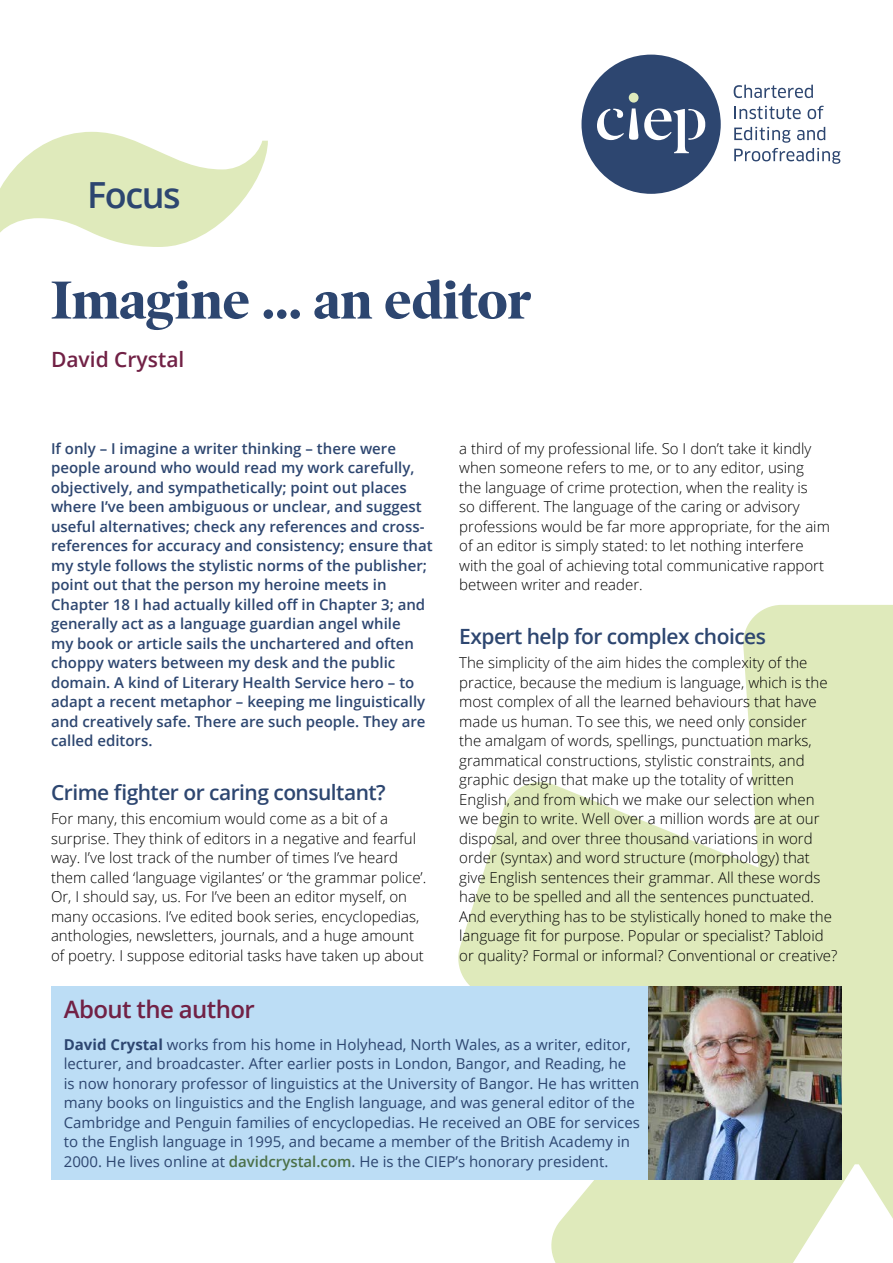
<style>
.page{position:relative;width:893px;height:1263px;background:#fff}
.page>*{position:absolute;margin:0;border:0;box-sizing:border-box;transform-origin:0 0}
.t1{font:700 54px "Poynter OS Disp";color:#2d4670}
.t2{font:600 36px "Open Sans";letter-spacing:-.04em;color:#2d4670}
.t3{font:600 24px "Open Sans";letter-spacing:-.025em;color:#712145}
.t4{font:600 21px "Open Sans";letter-spacing:-.025em;color:#2d4670}
.t5{font:600 21px "Open Sans";color:#712145}
.t6{font:300 15px/19.5px "Open Sans";color:#000}
.t7{font:600 15px/19.5px "Open Sans";color:#2d4670}
.t8{font:15px/19.5px "Open Sans";color:#2d4670}
.s1{font-weight:700}
.s2{font-weight:600;color:#4b7048}
</style>
<div class="page">
<svg style="left:458px;top:605px;width:435px;height:658px;fill:#dfeabb"></svg>
<svg style="left:734px;top:85px;width:79px;height:13px"></svg>
<svg style="left:734px;top:106px;width:67px;height:13px"></svg>
<svg style="left:808px;top:106px;width:16px;height:13px"></svg>
<svg style="left:734px;top:127px;width:106px;height:37px"></svg>
<div style="left:581px;top:55px;width:140px;height:139px;background:#2d4670;border-radius:50%"></div>
<div style="left:629px;top:93px;width:9px;height:10px;background:#deeabc;border-radius:50%"></div>
<svg style="left:597px;top:108px;width:108px;height:45px"></svg>
<svg style="left:0;top:132px;width:268px;height:115px"></svg>
<div style="left:51px;top:986px;width:791px;height:194px;background:#bcddf5"></div>
<img style="left:649px;top:986px;width:193px;height:194px">
<h2 class="t2" style="left:87px;top:171px;width:95px">Focus</h2>
<h1 class="t1" style="left:51px;top:269px;width:482px">Imagine … an editor</h1>
<h3 class="t5" style="left:51px;top:345px;width:135px">David Crystal</h3>
<p class="t7" style="left:51px;top:438px;width:383px">If only – I imagine a writer thinking – there were people around who would read my work carefully, objectively, and sympathetically; point out places where I’ve been ambiguous or unclear, and suggest useful alternatives; check any references and cross&shy;references for accuracy and consistency; ensure that my style follows the stylistic norms of the publisher; point out that the person my heroine meets in Chapter 18 I had actually killed off in Chapter 3; and generally act as a language guardian angel while<br>my book or article sails the unchartered and often choppy waters between my desk and the public domain. A kind of Literary Health Service hero – to adapt a recent metaphor – keeping me linguistically and creatively safe. There are such people. They are called editors.</p>
<h3 class="t4" style="left:51px;top:778px;width:336px">Crime fighter or caring consultant?</h3>
<p class="t6" style="left:51px;top:809px;width:377px">For many, this encomium would come as a bit of a surprise. They think of editors in a negative and fearful way. I’ve lost track of the number of times I’ve heard them called ‘language vigilantes’ or ‘the grammar police’.<br>Or, I should say, us. For I’ve been an editor myself, on many occasions. I’ve edited book series, encyclopedias, anthologies, newsletters, journals, and a huge amount of poetry. I suppose editorial tasks have taken up about</p>
<p class="t6" style="left:459px;top:438px;width:372px">a third of my professional life. So I don’t take it kindly when someone refers to me, or to any editor, using<br>the language of crime protection, when the reality is<br>so different. The language of the caring or advisory professions would be far more appropriate, for the aim of an editor is simply stated: to let nothing interfere with the goal of achieving total communicative rapport between writer and reader.</p>
<h3 class="t4" style="left:459px;top:622px;width:308px">Expert help for complex choices</h3>
<p class="t6" style="left:459px;top:653px;width:380px">The simplicity of the aim hides the complexity of the practice, because the medium is language, which is the most complex of all the learned behaviours that have made us human. To see this, we need only consider<br>the amalgam of words, spellings, punctuation marks, grammatical constructions, stylistic constraints, and graphic design that make up the totality of written English, and from which we make our selection when<br>we begin to write. Well over a million words are at our disposal, and over three thousand variations in word order (syntax) and word structure (morphology) that give English sentences their grammar. All these words have to be spelled and all the sentences punctuated.<br>And everything has to be stylistically honed to make the language fit for purpose. Popular or specialist? Tabloid or quality? Formal or informal? Conventional or creative?</p>
<h3 class="t3" style="left:64px;top:992px;width:192px">About the author</h3>
<p class="t8" style="left:64px;top:1034px;width:578px"><span class="s1">David Crystal</span> works from his home in Holyhead, North Wales, as a writer, editor, lecturer, and broadcaster. After earlier posts in London, Bangor, and Reading, he is now honorary professor of linguistics at the University of Bangor. He has written many books on linguistics and the English language, and was general editor of the Cambridge and Penguin families of encyclopedias. He received an OBE for services to the English language in 1995, and became a member of the British Academy in 2000. He lives online at <span class="s2">davidcrystal.com</span>. He is the CIEP’s honorary president.</p>
</div>
